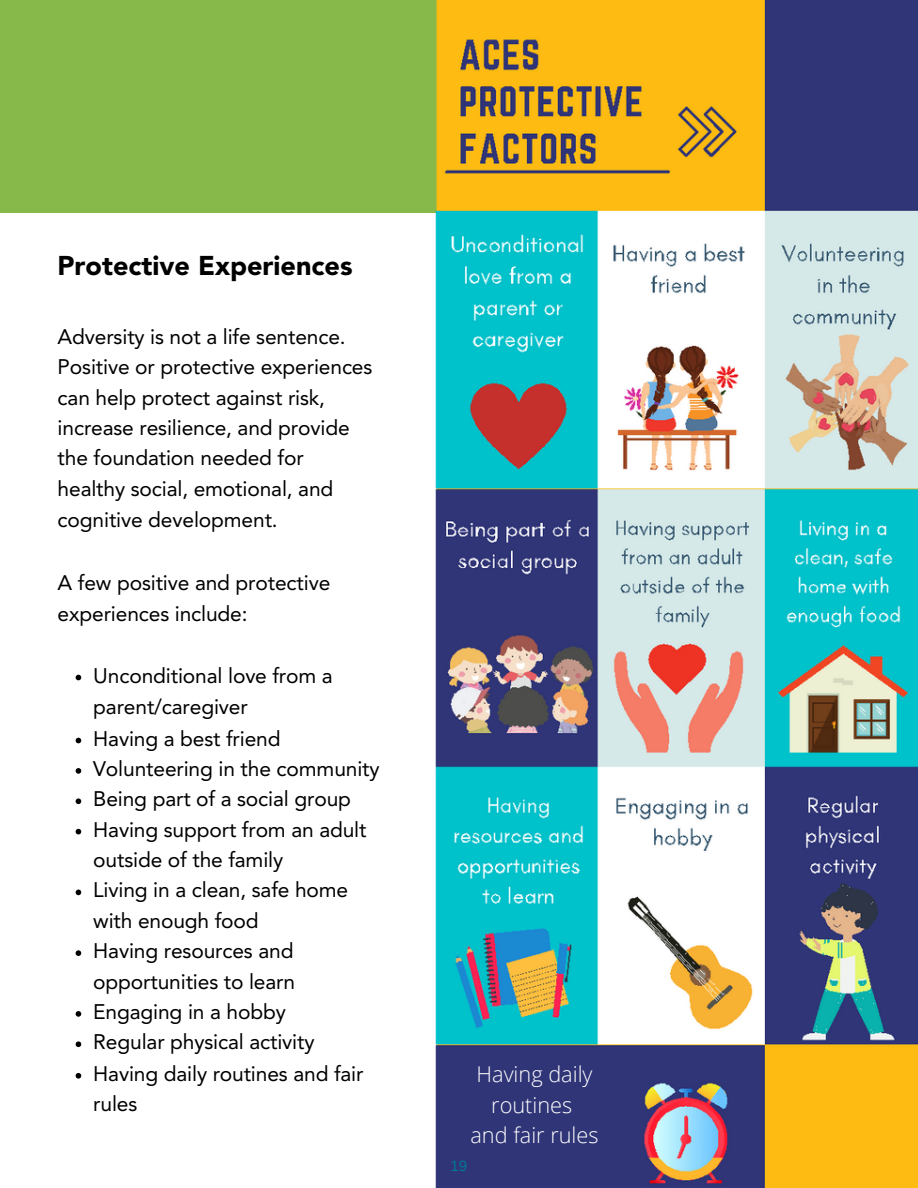
<style>
.page{position:relative;width:918px;height:1188px;background:#fff}
.page>*{position:absolute;margin:0;border:0;box-sizing:border-box;transform-origin:0 0}
.t1{font:900 27px "Avenir LT Std";color:#000}
.t2{font:300 21.75px/30.3px "Open Sans";color:#fff;text-align:center}
.t3{font:21px/30.3px "Avenir LT Std";letter-spacing:-.005em;color:#000}
.t4{font:15px "Arimo";color:#007696}
</style>
<div class="page">
<div style="left:0;top:0;width:918px;height:212px;background:#86b949"></div>
<img style="left:433px;top:0;width:485px;height:1188px">
<svg style="left:76px;top:675px;width:5px;height:5px"></svg>
<svg style="left:76px;top:738px;width:5px;height:5px"></svg>
<svg style="left:76px;top:768px;width:5px;height:6px"></svg>
<svg style="left:76px;top:798px;width:5px;height:6px"></svg>
<svg style="left:76px;top:829px;width:5px;height:5px"></svg>
<svg style="left:76px;top:890px;width:5px;height:5px"></svg>
<svg style="left:76px;top:950px;width:5px;height:6px"></svg>
<svg style="left:76px;top:1011px;width:5px;height:6px"></svg>
<svg style="left:76px;top:1041px;width:5px;height:6px"></svg>
<svg style="left:76px;top:1073px;width:5px;height:6px"></svg>
<p class="t1" style="left:58px;top:255px;width:297px">Protective Experiences</p>
<p class="t3" style="left:58px;top:323px;width:316px">Adversity is not a life sentence.<br>Positive or protective experiences can help protect against risk, increase resilience, and provide the foundation needed for</p>
<p class="t3" style="left:58px;top:475px;width:277px;line-height:31.5px">healthy social, emotional, and cognitive development.</p>
<p class="t3" style="left:58px;top:570px;width:274px">A few positive and protective</p>
<p class="t3" style="left:58px;top:600px;width:192px">experiences include:</p>
<p class="t3" style="left:93px;top:661px;width:241px;line-height:31.5px">Unconditional love from a parent/caregiver</p>
<p class="t3" style="left:93px;top:725px;width:189px">Having a best friend</p>
<p class="t3" style="left:93px;top:755px;width:288px">Volunteering in the community</p>
<p class="t3" style="left:93px;top:786px;width:259px">Being part of a social group</p>
<p class="t3" style="left:93px;top:816px;width:275px">Having support from an adult outside of the family</p>
<p class="t3" style="left:93px;top:877px;width:257px">Living in a clean, safe home with enough food</p>
<p class="t3" style="left:93px;top:938px;width:203px">Having resources and opportunities to learn</p>
<p class="t3" style="left:93px;top:998px;width:194px">Engaging in a hobby</p>
<p class="t3" style="left:93px;top:1029px;width:223px">Regular physical activity</p>
<p class="t3" style="left:93px;top:1060px;width:272px">Having daily routines and fair rules</p>
<p class="t2" style="left:477px;top:1059px;width:117px">Having daily routines</p>
<p class="t2" style="left:470px;top:1120px;width:130px">and fair rules</p>
<p class="t4" style="left:451px;top:1157px;width:18px">19</p>
</div>
